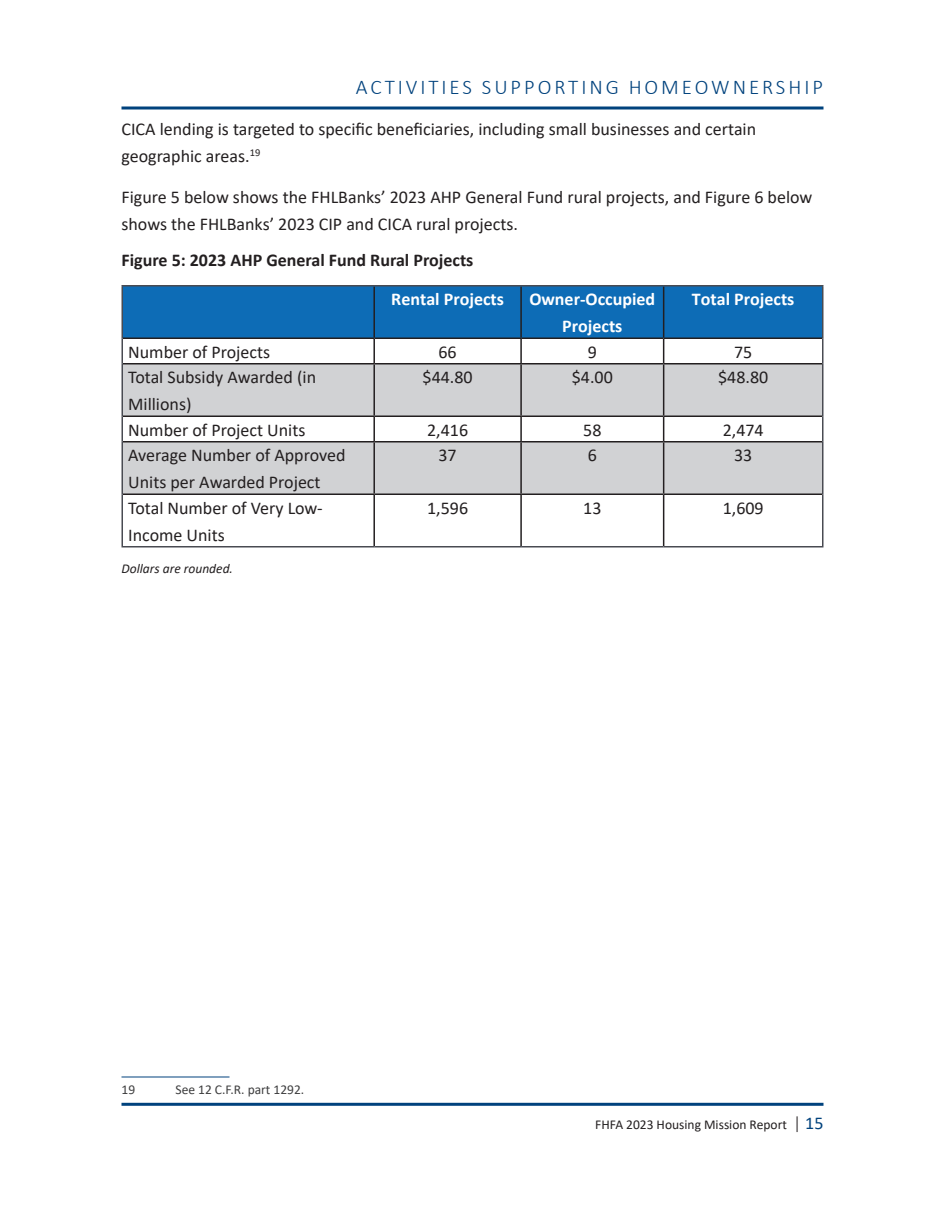
<style>
.page{position:relative;width:945px;height:1215px;background:#fff}
.page>*{position:absolute;margin:0;border:0;box-sizing:border-box;transform-origin:0 0}
.t1{font:300 21px "Calibri";letter-spacing:.14em;color:#00427d}
.t2{font:18px/27px "Calibri";color:#231f20}
.t3{font:700 18px/27px "Calibri";color:#fff;text-align:center}
.t4{font:700 18px "Calibri";color:#231f20}
.t5{font:13.5px "Calibri";color:#231f20}
.t6{font:13.5px "Calibri";color:#3e3e3f}
.t7{font:italic 13.5px "Calibri";color:#231f20}
.s1{font-weight:300;font-size:18px}
.s2{font-size:18px;color:#00427d}
</style>
<div class="page">
<svg style="left:122px;top:106px;width:702px;height:4px;background:#3f719d"></svg>
<hr style="left:122px;top:1103px;width:702px;height:3px;background:#00427d">
<hr style="left:122px;top:1077px;width:108px;height:1px;background:#00427d">
<div style="left:122px;top:286px;width:252px;height:52px;background:#0d6cb6"></div>
<div style="left:374px;top:286px;width:147px;height:52px;background:#0d6cb6"></div>
<div style="left:521px;top:286px;width:143px;height:52px;background:#0d6cb6"></div>
<div style="left:664px;top:286px;width:159px;height:52px;background:#0d6cb6"></div>
<div style="left:122px;top:364px;width:252px;height:52px;background:#d1d2d4"></div>
<div style="left:374px;top:364px;width:147px;height:52px;background:#d1d2d4"></div>
<div style="left:521px;top:364px;width:143px;height:52px;background:#d1d2d4"></div>
<div style="left:664px;top:364px;width:159px;height:52px;background:#d1d2d4"></div>
<div style="left:122px;top:442px;width:252px;height:52px;background:#d1d2d4"></div>
<div style="left:374px;top:442px;width:147px;height:52px;background:#d1d2d4"></div>
<div style="left:521px;top:442px;width:143px;height:52px;background:#d1d2d4"></div>
<div style="left:664px;top:442px;width:159px;height:52px;background:#d1d2d4"></div>
<hr style="left:373px;top:286px;width:2px;height:52px;background:#231f20">
<hr style="left:520px;top:286px;width:2px;height:52px;background:#231f20">
<hr style="left:663px;top:286px;width:1px;height:52px;background:#231f20">
<hr style="left:123px;top:338px;width:251px;height:1px;background:#231f20">
<hr style="left:374px;top:338px;width:147px;height:1px;background:#231f20">
<hr style="left:373px;top:339px;width:2px;height:24px;background:#231f20">
<hr style="left:521px;top:338px;width:143px;height:1px;background:#231f20">
<hr style="left:520px;top:339px;width:2px;height:24px;background:#231f20">
<hr style="left:664px;top:338px;width:158px;height:1px;background:#231f20">
<svg style="left:663px;top:339px;width:1px;height:24px"></svg>
<hr style="left:123px;top:363px;width:251px;height:1px;background:#231f20">
<hr style="left:374px;top:363px;width:147px;height:1px;background:#231f20">
<hr style="left:373px;top:364px;width:2px;height:52px;background:#231f20">
<hr style="left:521px;top:363px;width:143px;height:1px;background:#231f20">
<hr style="left:520px;top:364px;width:2px;height:52px;background:#231f20">
<hr style="left:664px;top:363px;width:158px;height:1px;background:#231f20">
<hr style="left:663px;top:364px;width:1px;height:52px;background:#231f20">
<hr style="left:123px;top:416px;width:251px;height:1px;background:#231f20">
<hr style="left:374px;top:416px;width:147px;height:1px;background:#231f20">
<hr style="left:373px;top:417px;width:2px;height:24px;background:#231f20">
<hr style="left:521px;top:416px;width:143px;height:1px;background:#231f20">
<hr style="left:520px;top:417px;width:2px;height:24px;background:#231f20">
<hr style="left:664px;top:416px;width:158px;height:1px;background:#231f20">
<svg style="left:663px;top:417px;width:1px;height:24px"></svg>
<hr style="left:123px;top:441px;width:251px;height:1px;background:#231f20">
<hr style="left:374px;top:441px;width:147px;height:1px;background:#231f20">
<hr style="left:373px;top:442px;width:2px;height:52px;background:#231f20">
<hr style="left:521px;top:441px;width:143px;height:1px;background:#231f20">
<hr style="left:520px;top:442px;width:2px;height:52px;background:#231f20">
<hr style="left:664px;top:441px;width:158px;height:1px;background:#231f20">
<hr style="left:663px;top:442px;width:1px;height:52px;background:#231f20">
<hr style="left:123px;top:494px;width:251px;height:1px;background:#231f20">
<hr style="left:374px;top:494px;width:147px;height:1px;background:#231f20">
<hr style="left:373px;top:495px;width:2px;height:51px;background:#231f20">
<hr style="left:521px;top:494px;width:143px;height:1px;background:#231f20">
<hr style="left:520px;top:495px;width:2px;height:51px;background:#231f20">
<hr style="left:664px;top:494px;width:158px;height:1px;background:#231f20">
<hr style="left:663px;top:495px;width:1px;height:51px;background:#231f20">
<hr style="left:122px;top:285px;width:252px;height:1px;background:#494b52">
<hr style="left:122px;top:286px;width:1px;height:52px;background:#494b52">
<hr style="left:374px;top:285px;width:147px;height:1px;background:#494b52">
<hr style="left:521px;top:285px;width:143px;height:1px;background:#494b52">
<hr style="left:664px;top:285px;width:160px;height:1px;background:#494b52">
<hr style="left:822px;top:286px;width:2px;height:52px;background:#494b52">
<svg style="left:122px;top:338px;width:1px;height:26px"></svg>
<hr style="left:822px;top:338px;width:2px;height:26px;background:#494b52">
<hr style="left:122px;top:364px;width:1px;height:52px;background:#494b52">
<hr style="left:822px;top:364px;width:2px;height:52px;background:#494b52">
<svg style="left:122px;top:416px;width:1px;height:26px"></svg>
<hr style="left:822px;top:416px;width:2px;height:26px;background:#494b52">
<hr style="left:122px;top:442px;width:1px;height:52px;background:#494b52">
<hr style="left:822px;top:442px;width:2px;height:52px;background:#494b52">
<hr style="left:122px;top:494px;width:1px;height:52px;background:#494b52">
<hr style="left:822px;top:494px;width:2px;height:52px;background:#494b52">
<hr style="left:122px;top:546px;width:252px;height:2px;background:#494b52">
<hr style="left:374px;top:546px;width:147px;height:2px;background:#494b52">
<hr style="left:521px;top:546px;width:143px;height:2px;background:#494b52">
<hr style="left:664px;top:546px;width:160px;height:2px;background:#494b52">
<p class="t1" style="left:356px;top:74px;width:469px">ACTIVITIES SUPPORTING HOMEOWNERSHIP</p>
<p class="t2" style="left:122px;top:115px;width:636px">CICA lending is targeted to specific beneficiaries, including small businesses and certain geographic areas.<sup>19</sup></p>
<p class="t2" style="left:122px;top:183px;width:692px">Figure 5 below shows the FHLBanks’ 2023 AHP General Fund rural projects, and Figure 6 below shows the FHLBanks’ 2023 CIP and CICA rural projects.</p>
<p class="t4" style="left:122px;top:247px;width:353px">Figure 5: 2023 AHP General Fund Rural Projects</p>
<p class="t3" style="left:391px;top:286px;width:114px">Rental Projects</p>
<p class="t3" style="left:529px;top:286px;width:127px">Owner-Occupied<br>Projects</p>
<p class="t3" style="left:692px;top:286px;width:104px">Total Projects</p>
<p class="t2" style="left:128px;top:338px;width:143px">Number of Projects</p>
<p class="t2" style="left:439px;top:338px;width:20px">66</p>
<p class="t2" style="left:588px;top:338px;width:11px">9</p>
<p class="t2" style="left:734px;top:338px;width:20px">75</p>
<p class="t2" style="left:128px;top:363px;width:189px">Total Subsidy Awarded (in<br>Millions)</p>
<p class="t2" style="left:423px;top:363px;width:52px">$44.80</p>
<p class="t2" style="left:572px;top:363px;width:43px">$4.00</p>
<p class="t2" style="left:718px;top:363px;width:52px">$48.80</p>
<p class="t2" style="left:128px;top:416px;width:179px">Number of Project Units</p>
<p class="t2" style="left:427px;top:416px;width:43px">2,416</p>
<p class="t2" style="left:583px;top:416px;width:20px">58</p>
<p class="t2" style="left:723px;top:416px;width:43px">2,474</p>
<p class="t2" style="left:128px;top:441px;width:219px">Average Number of Approved<br>Units per Awarded Project</p>
<p class="t2" style="left:439px;top:441px;width:20px">37</p>
<p class="t2" style="left:588px;top:441px;width:11px">6</p>
<p class="t2" style="left:734px;top:441px;width:20px">33</p>
<p class="t2" style="left:128px;top:494px;width:196px">Total Number of Very Low-<br>Income Units</p>
<p class="t2" style="left:427px;top:494px;width:43px">1,596</p>
<p class="t2" style="left:583px;top:494px;width:20px">13</p>
<p class="t2" style="left:723px;top:494px;width:43px">1,609</p>
<p class="t7" style="left:122px;top:559px;width:113px">Dollars are rounded.</p>
<p class="t6" style="left:122px;top:1080px;width:15px">19</p>
<p class="t6" style="left:176px;top:1080px;width:130px">See 12 C.F.R. part 1292.</p>
<p class="t5" style="left:595px;top:1115px;width:230px">FHFA 2023 Housing Mission Report <span class="s1">|</span> <span class="s2">15</span></p>
</div>
